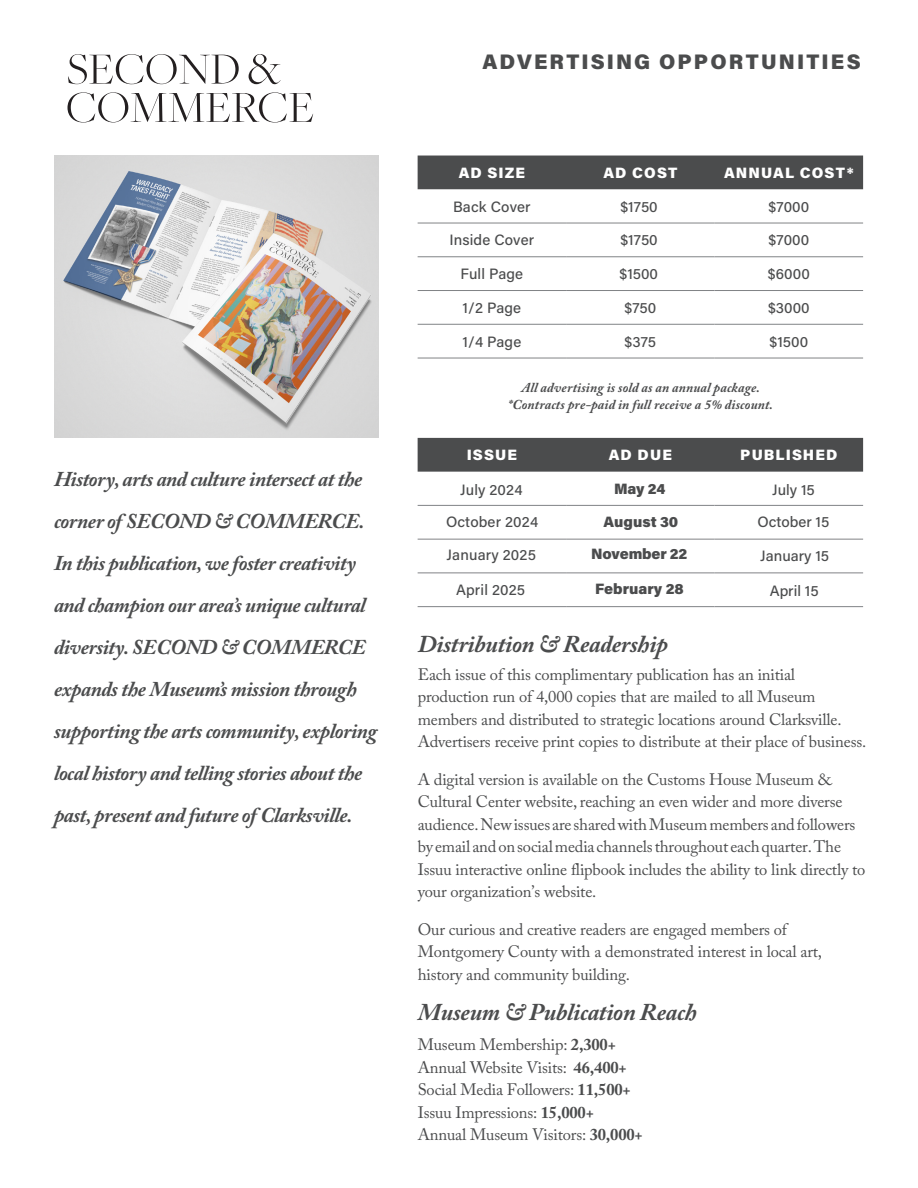
<style>
.page{position:relative;width:918px;height:1188px;background:#fff}
.page>*{position:absolute;margin:0;border:0;box-sizing:border-box;transform-origin:0 0}
.t1{font:italic 700 24px "Adobe Caslon Pro";letter-spacing:-.01em;color:#4b4c4d}
.t2{font:italic 700 21px/42px "Adobe Caslon Pro";letter-spacing:-.02em;color:#4b4c4d}
.t3{font:900 21px "Acumin Pro";letter-spacing:.1em;color:#4b4c4d}
.t4{font:16.5px/22.5px "Adobe Caslon Pro";letter-spacing:-.01em;color:#4b4c4d}
.t5{font:500 15px "Acumin Pro";letter-spacing:.005em;color:#4b4c4d}
.t6{font:900 15px "Acumin Pro";letter-spacing:.075em;color:#fff}
.t7{font:900 15px "Acumin Pro";color:#4b4c4d}
.t8{font:italic 700 13.5px/16.2px "Adobe Caslon Pro";letter-spacing:.01em;color:#4b4c4d;text-align:center}
.s1{font-weight:700}
</style>
<div class="page">
<svg style="left:68px;top:54px;width:171px;height:30px"></svg>
<svg style="left:249px;top:54px;width:32px;height:30px"></svg>
<svg style="left:68px;top:92px;width:245px;height:31px"></svg>
<div style="left:418px;top:438px;width:445px;height:34px;background:#4b4c4d"></div>
<hr style="left:418px;top:505px;width:148px;height:1px;background:#818386">
<hr style="left:566px;top:505px;width:149px;height:1px;background:#818386">
<hr style="left:715px;top:505px;width:148px;height:1px;background:#818386">
<hr style="left:418px;top:539px;width:148px;height:1px;background:#818386">
<hr style="left:566px;top:539px;width:149px;height:1px;background:#818386">
<hr style="left:715px;top:539px;width:148px;height:1px;background:#818386">
<hr style="left:418px;top:573px;width:148px;height:1px;background:#818386">
<hr style="left:566px;top:573px;width:149px;height:1px;background:#818386">
<hr style="left:715px;top:573px;width:148px;height:1px;background:#818386">
<hr style="left:418px;top:606px;width:148px;height:1px;background:#818386">
<hr style="left:566px;top:606px;width:149px;height:1px;background:#818386">
<hr style="left:715px;top:606px;width:148px;height:1px;background:#818386">
<div style="left:418px;top:156px;width:445px;height:33px;background:#4b4c4d"></div>
<hr style="left:418px;top:223px;width:148px;height:1px;background:#818386">
<hr style="left:566px;top:223px;width:149px;height:1px;background:#818386">
<hr style="left:715px;top:223px;width:148px;height:1px;background:#818386">
<hr style="left:418px;top:257px;width:148px;height:1px;background:#818386">
<hr style="left:566px;top:257px;width:149px;height:1px;background:#818386">
<hr style="left:715px;top:257px;width:148px;height:1px;background:#818386">
<hr style="left:418px;top:290px;width:148px;height:1px;background:#818386">
<hr style="left:566px;top:290px;width:149px;height:1px;background:#818386">
<hr style="left:715px;top:290px;width:148px;height:1px;background:#818386">
<hr style="left:418px;top:324px;width:148px;height:1px;background:#818386">
<hr style="left:566px;top:324px;width:149px;height:1px;background:#818386">
<hr style="left:715px;top:324px;width:148px;height:1px;background:#818386">
<hr style="left:418px;top:358px;width:148px;height:1px;background:#818386">
<hr style="left:566px;top:358px;width:149px;height:1px;background:#818386">
<hr style="left:715px;top:358px;width:148px;height:1px;background:#818386">
<img style="left:54px;top:156px;width:325px;height:282px">
<p class="t3" style="left:482px;top:47px;width:380px">ADVERTISING OPPORTUNITIES</p>
<p class="t2" style="left:54px;top:458px;width:325px">History, arts and culture intersect at the corner of SECOND &amp; COMMERCE.<br>In this publication, we foster creativity and champion our area’s unique cultural diversity. SECOND &amp; COMMERCE expands the Museum’s mission through supporting the arts community, exploring local history and telling stories about the past, present and future of Clarksville.</p>
<p class="t6" style="left:459px;top:162px;width:68px">AD SIZE</p>
<p class="t6" style="left:603px;top:162px;width:75px">AD COST</p>
<p class="t6" style="left:724px;top:162px;width:131px">ANNUAL COST*</p>
<p class="t5" style="left:453px;top:196px;width:79px">Back Cover</p>
<p class="t5" style="left:620px;top:196px;width:39px">$1750</p>
<p class="t5" style="left:769px;top:196px;width:42px">$7000</p>
<p class="t5" style="left:450px;top:230px;width:86px">Inside Cover</p>
<p class="t5" style="left:620px;top:230px;width:39px">$1750</p>
<p class="t5" style="left:769px;top:230px;width:42px">$7000</p>
<p class="t5" style="left:461px;top:263px;width:64px">Full Page</p>
<p class="t5" style="left:619px;top:263px;width:40px">$1500</p>
<p class="t5" style="left:768px;top:263px;width:43px">$6000</p>
<p class="t5" style="left:463px;top:297px;width:60px">1/2 Page</p>
<p class="t5" style="left:624px;top:297px;width:33px">$750</p>
<p class="t5" style="left:768px;top:297px;width:43px">$3000</p>
<p class="t5" style="left:462px;top:331px;width:60px">1/4 Page</p>
<p class="t5" style="left:625px;top:331px;width:33px">$375</p>
<p class="t5" style="left:769px;top:331px;width:40px">$1500</p>
<p class="t8" style="left:508px;top:380px;width:266px">All advertising is sold as an annual package. *Contracts pre-paid in full receive a 5% discount.</p>
<p class="t6" style="left:467px;top:444px;width:52px">ISSUE</p>
<p class="t6" style="left:609px;top:444px;width:65px">AD DUE</p>
<p class="t6" style="left:740px;top:444px;width:99px">PUBLISHED</p>
<p class="t5" style="left:460px;top:479px;width:64px">July 2024</p>
<p class="t7" style="left:614px;top:478px;width:53px">May 24</p>
<p class="t5" style="left:772px;top:479px;width:44px">July 15</p>
<p class="t5" style="left:446px;top:512px;width:94px">October 2024</p>
<p class="t7" style="left:604px;top:512px;width:76px">August 30</p>
<p class="t5" style="left:758px;top:511px;width:73px">October 15</p>
<p class="t5" style="left:447px;top:544px;width:91px">January 2025</p>
<p class="t7" style="left:591px;top:543px;width:98px">November 22</p>
<p class="t5" style="left:760px;top:545px;width:70px">January 15</p>
<p class="t5" style="left:456px;top:579px;width:71px">April 2025</p>
<p class="t7" style="left:595px;top:578px;width:90px">February 28</p>
<p class="t5" style="left:770px;top:580px;width:50px">April 15</p>
<h1 class="t1" style="left:418px;top:629px;width:252px">Distribution &amp; Readership</h1>
<p class="t4" style="left:418px;top:663px;width:450px">Each issue of this complimentary publication has an initial production run of 4,000 copies that are mailed to all Museum members and distributed to strategic locations around Clarksville.<br>Advertisers receive print copies to distribute at their place of business.</p>
<p class="t4" style="left:418px;top:768px;width:449px">A digital version is available on the Customs House Museum &amp; Cultural Center website, reaching an even wider and more diverse audience.Newissues are sharedwith Museum members and followers by email and onsocialmedia channelsthroughout eachquarter.The Issuu interactive online flipbook includes the ability to link directly to your organization’s website.</p>
<p class="t4" style="left:418px;top:918px;width:406px">Our curious and creative readers are engaged members of<br>Montgomery County with a demonstrated interest in local art, history and community building.</p>
<h1 class="t1" style="left:418px;top:998px;width:281px">Museum &amp; Publication Reach</h1>
<p class="t4" style="left:418px;top:1033px;width:227px">Museum Membership: <span class="s1">2,300+<br></span>Annual Website Visits: <span class="s1">46,400+<br></span>Social Media Followers: <span class="s1">11,500+<br></span>Issuu Impressions: <span class="s1">15,000+<br></span>Annual Museum Visitors: <span class="s1">30,000+</span></p>
</div>
